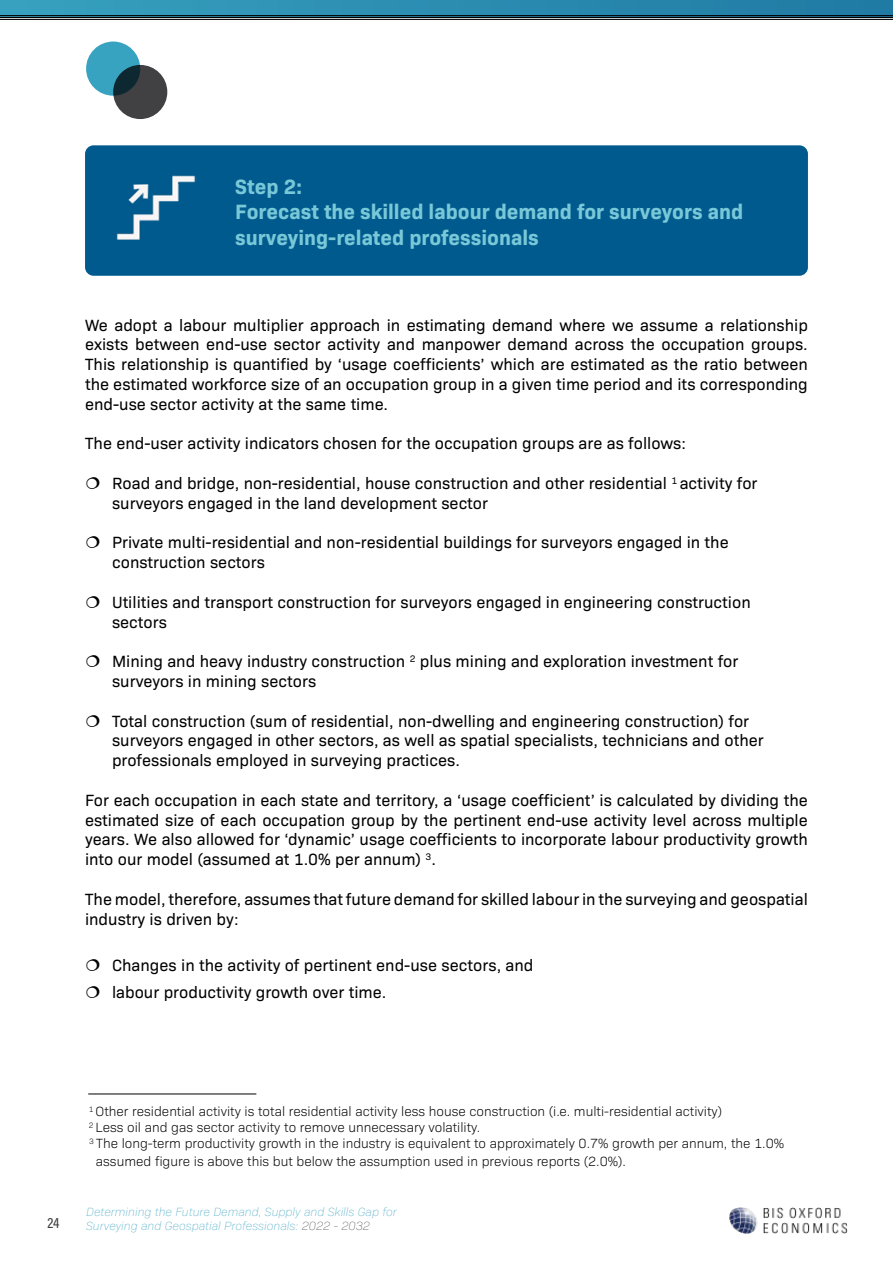
<style>
.page{position:relative;width:893px;height:1263px;background:#fff}
.page>*{position:absolute;margin:0;border:0;box-sizing:border-box;transform-origin:0 0}
.t1{font:700 21px/25.2px "Bio Sans";color:#78c8d8}
.t2{font:16.5px/19.8px "Bio Sans";color:#000}
.t3{font:500 15px "Acumin Pro Cond";color:#414042}
.t4{font:300 13.5px/16.2px "Bio Sans";color:#000}
.t5{font:italic 200 12px/14.4px "Bio Sans";color:#38a3c1}
.s1{color:#414042}
</style>
<div class="page">
<svg style="left:0;top:0;width:893px;height:20px;background:#2d7a97"></svg>
<img style="left:729px;top:1207px;width:118px;height:27px">
<div style="left:86px;top:42px;width:54px;height:54px;background:#38a3c1;border-radius:50%"></div>
<svg style="left:113px;top:65px;width:54px;height:54px;background:#363b3f"></svg>
<hr style="left:88px;top:1093px;width:168px;height:1px;background:#000">
<div style="left:85px;top:145px;width:723px;height:131px;background:#005a8d;border-radius:9px"></div>
<img style="left:116px;top:175px;width:79px;height:65px">
<p class="t1" style="left:235px;top:172px;width:509px">Step 2:<br>Forecast the skilled labour demand for surveyors and surveying-related professionals</p>
<p class="t2" style="left:85px;top:314px;width:724px;text-align:justify">We adopt a labour multiplier approach in estimating demand where we assume a relationship exists between end-use sector activity and manpower demand across the occupation groups.<br>This relationship is quantified by ‘usage coefficients’ which are estimated as the ratio between the estimated workforce size of an occupation group in a given time period and its corresponding end-use sector activity at the same time.</p>
<p class="t2" style="left:85px;top:432px;width:602px">The end-user activity indicators chosen for the occupation groups are as follows:</p>
<p class="t2" style="left:112px;top:472px;width:647px">Road and bridge, non-residential, house construction and other residential <sup>1</sup> activity for surveyors engaged in the land development sector</p>
<p class="t2" style="left:112px;top:531px;width:618px">Private multi-residential and non-residential buildings for surveyors engaged in the construction sectors</p>
<p class="t2" style="left:112px;top:591px;width:640px">Utilities and transport construction for surveyors engaged in engineering construction sectors</p>
<p class="t2" style="left:112px;top:650px;width:628px">Mining and heavy industry construction <sup>2</sup> plus mining and exploration investment for surveyors in mining sectors</p>
<p class="t2" style="left:112px;top:710px;width:653px">Total construction (sum of residential, non-dwelling and engineering construction) for surveyors engaged in other sectors, as well as spatial specialists, technicians and other professionals employed in surveying practices.</p>
<p class="t2" style="left:85px;top:789px;width:724px;text-align:justify">For each occupation in each state and territory, a ‘usage coefficient’ is calculated by dividing the estimated size of each occupation group by the pertinent end-use activity level across multiple years. We also allowed for ‘dynamic’ usage coefficients to incorporate labour productivity growth into our model (assumed at 1.0% per annum) <sup>3</sup>.</p>
<p class="t2" style="left:85px;top:888px;width:724px">The model, therefore, assumes that future demand for skilled labour in the surveying and geospatial industry is driven by:</p>
<p class="t2" style="left:112px;top:951px;width:423px;line-height:27px">Changes in the activity of pertinent end-use sectors, and labour productivity growth over time.</p>
<p class="t4" style="left:89px;top:1102px;width:697px"><sup>1</sup> Other residential activity is total residential activity less house construction (i.e. multi-residential activity)<br><sup>2</sup> Less oil and gas sector activity to remove unnecessary volatility.<br><sup>3</sup> The long-term productivity growth in the industry is equivalent to approximately 0.7% growth per annum, the 1.0%</p>
<p class="t4" style="left:96px;top:1153px;width:532px">assumed figure is above this but below the assumption used in previous reports (2.0%).</p>
<p class="t3" style="left:47px;top:1213px;width:13px">24</p>
<p class="t5" style="left:86px;top:1203px;width:312px">Determining the Future Demand, Supply and Skills Gap for<br>Surveying and Geospatial Professionals: <span class="s1">2022 - 2032</span></p>
</div>
